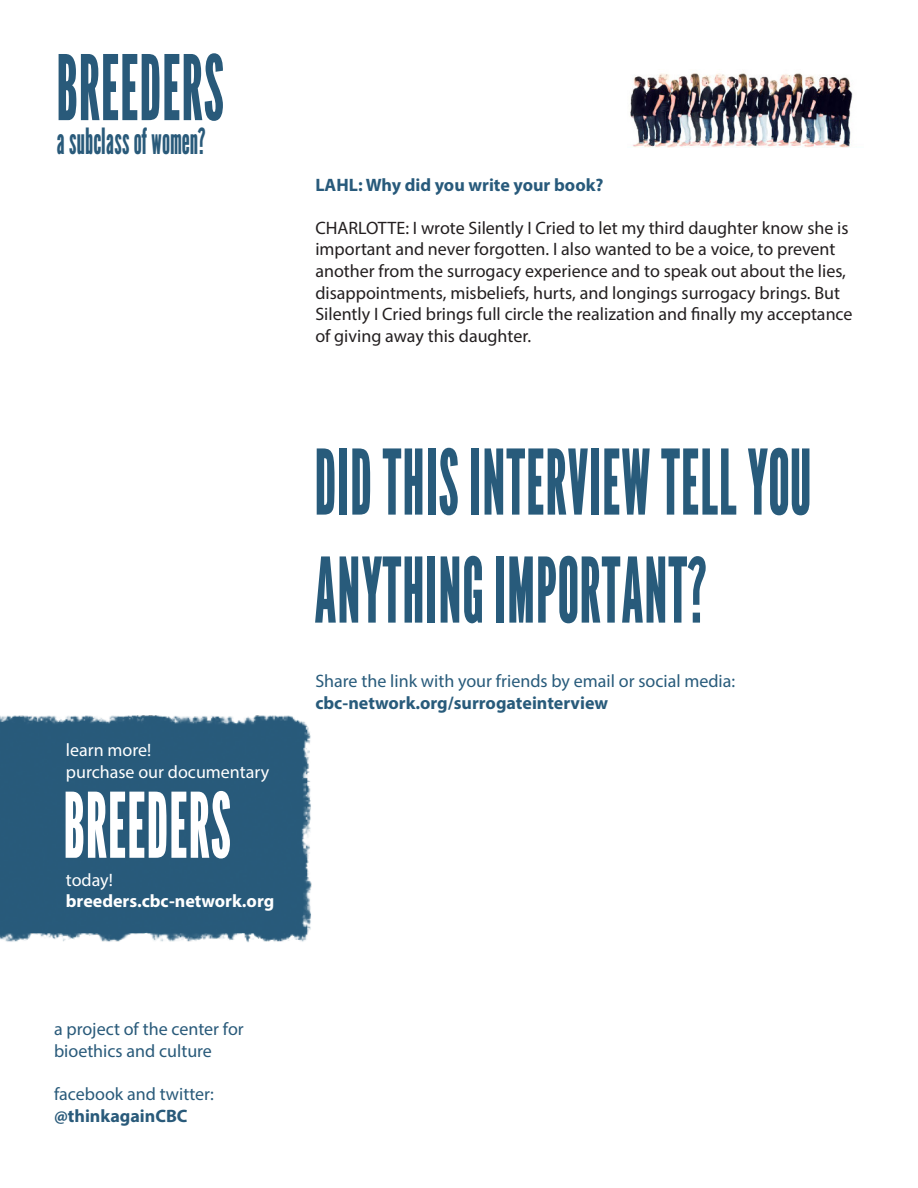
<style>
.page{position:relative;width:918px;height:1188px;background:#fff}
.page>*{position:absolute;margin:0;border:0;box-sizing:border-box;transform-origin:0 0}
.t1{font:condensed 90px "League Gothic";color:#285b7b}
.t2{font:condensed 90px "League Gothic";color:#fff}
.t3{font:condensed 90px "League Gothic";color:#295a7a}
.t4{font:condensed 36px "League Gothic";color:#295a7a}
.t5{font:18px/21.6px "Myriad Pro";color:#231f20}
.t6{font:18px/21.6px "Myriad Pro";color:#285b7b}
.t7{font:18px/21.6px "Myriad Pro";color:#295a7a}
.t8{font:18px "Myriad Pro";color:#fff}
.t9{font:700 18px "Myriad Pro";color:#285a7b}
.t10{font:700 18px "Myriad Pro";color:#fff}
.t11{font:700 18px "Myriad Pro";color:#295a7a}
.s1{font-weight:700}
</style>
<div class="page">
<img style="left:0;top:715px;width:312px;height:227px">
<img style="left:630px;top:73px;width:223px;height:74px">
<p class="t3" style="left:57px;top:34px;width:170px">BREEDERS</p>
<p class="t4" style="left:57px;top:120px;width:148px">a subclass of women?</p>
<p class="t8" style="left:66px;top:739px;width:87px">learn more!</p>
<p class="t8" style="left:66px;top:760px;width:205px">purchase our documentary</p>
<p class="t2" style="left:64px;top:772px;width:170px">BREEDERS</p>
<p class="t8" style="left:66px;top:868px;width:49px">today!</p>
<p class="t10" style="left:66px;top:889px;width:210px">breeders.cbc-network.org</p>
<p class="t9" style="left:315px;top:173px;width:290px">LAHL: Why did you write your book?</p>
<p class="t5" style="left:315px;top:217px;width:539px">CHARLOTTE: I wrote Silently I Cried to let my third daughter know she is important and never forgotten. I also wanted to be a voice, to prevent another from the surrogacy experience and to speak out about the lies, disappointments, misbeliefs, hurts, and longings surrogacy brings. But Silently I Cried brings full circle the realization and finally my acceptance of giving away this daughter.</p>
<p class="t1" style="left:315px;top:429px;width:500px">DID THIS INTERVIEW TELL YOU</p>
<p class="t1" style="left:315px;top:537px;width:389px">ANYTHING IMPORTANT?</p>
<p class="t6" style="left:315px;top:670px;width:421px">Share the link with your friends by email or social media: <span class="s1">cbc-network.org/surrogateinterview</span></p>
<p class="t7" style="left:54px;top:1018px;width:191px">a project of the center for bioethics and culture</p>
<p class="t7" style="left:54px;top:1083px;width:161px">facebook and twitter:</p>
<p class="t11" style="left:54px;top:1104px;width:135px">@thinkagainCBC</p>
</div>
